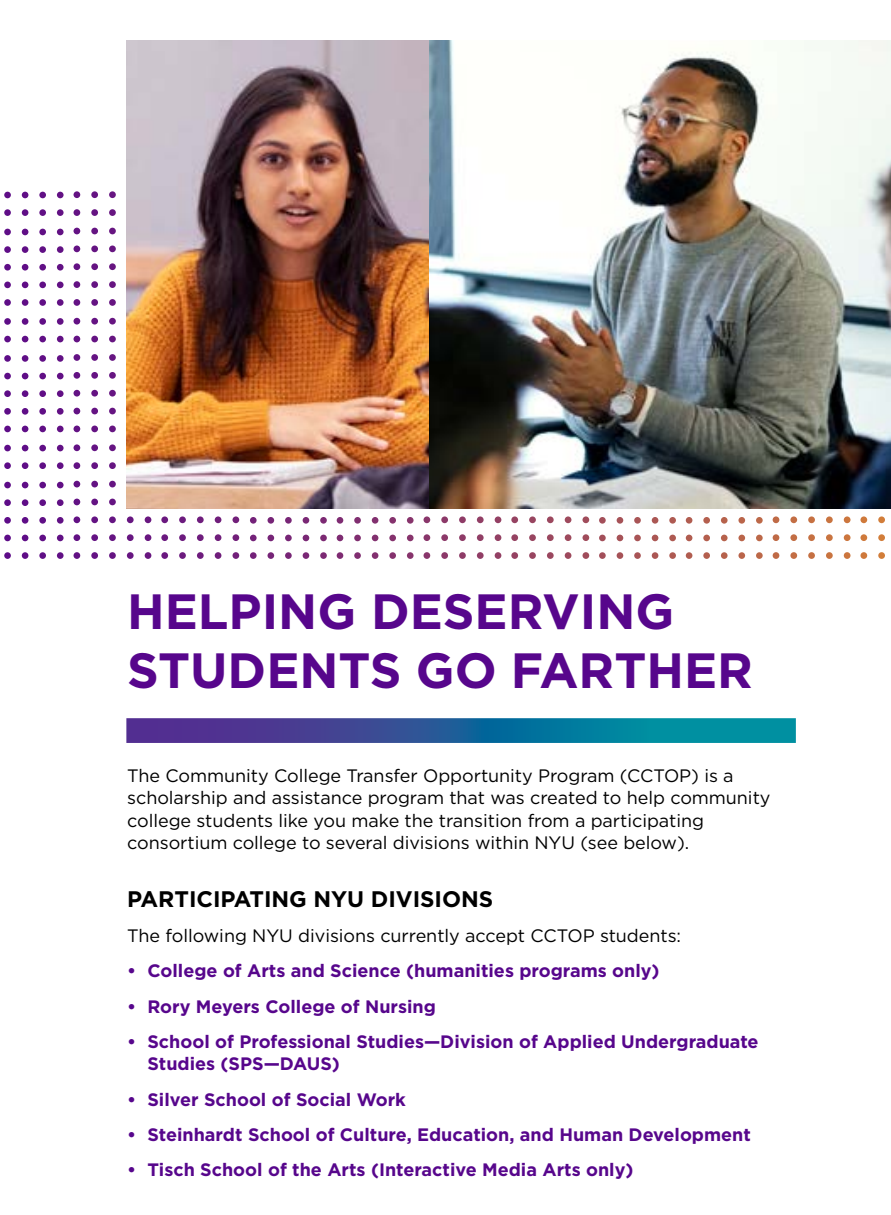
<style>
.page{position:relative;width:891px;height:1215px;background:#fff}
.page>*{position:absolute;margin:0;border:0;box-sizing:border-box;transform-origin:0 0}
.Interior_H1{font:700 49.5px/59.4px "Gotham";color:#57068c}
.interior_H2{font:700 22.5px "Gotham";letter-spacing:-.005em;color:#000}
.Copy{font:18px/22.5px "Gotham";letter-spacing:-.005em;color:#000}
.t1{font:700 18px/22.5px "Gotham";color:#57068c}
</style>
<div class="page">
<svg style="left:109px;top:191px;width:7px;height:7px"></svg>
<svg style="left:126px;top:718px;width:670px;height:25px;background:#246299"></svg>
<img style="left:429px;top:41px;width:462px;height:468px">
<img style="left:126px;top:41px;width:303px;height:468px">
<h1 class="Interior_H1" style="left:127px;top:581px;width:627px">HELPING DESERVING<br>STUDENTS GO FARTHER</h1>
<p class="Copy" style="left:127px;top:764px;width:645px">The Community College Transfer Opportunity Program (CCTOP) is a scholarship and assistance program that was created to help community college students like you make the transition from a participating consortium college to several divisions within NYU (see below).</p>
<h2 class="interior_H2" style="left:127px;top:884px;width:368px">PARTICIPATING NYU DIVISIONS</h2>
<p class="Copy" style="left:127px;top:924px;width:556px">The following NYU divisions currently accept CCTOP students:</p>
<p class="t1" style="left:127px;top:960px;width:534px">• College of Arts and Science (humanities programs only)</p>
<p class="t1" style="left:127px;top:995px;width:310px">• Rory Meyers College of Nursing</p>
<p class="t1" style="left:147px;top:1030px;width:613px;text-indent:-20px">• School of Professional Studies—Division of Applied Undergraduate<br>Studies (SPS—DAUS)</p>
<p class="t1" style="left:127px;top:1088px;width:280px">• Silver School of Social Work</p>
<p class="t1" style="left:127px;top:1123px;width:625px">• Steinhardt School of Culture, Education, and Human Development</p>
<p class="t1" style="left:127px;top:1158px;width:508px">• Tisch School of the Arts (Interactive Media Arts only)</p>
</div>
